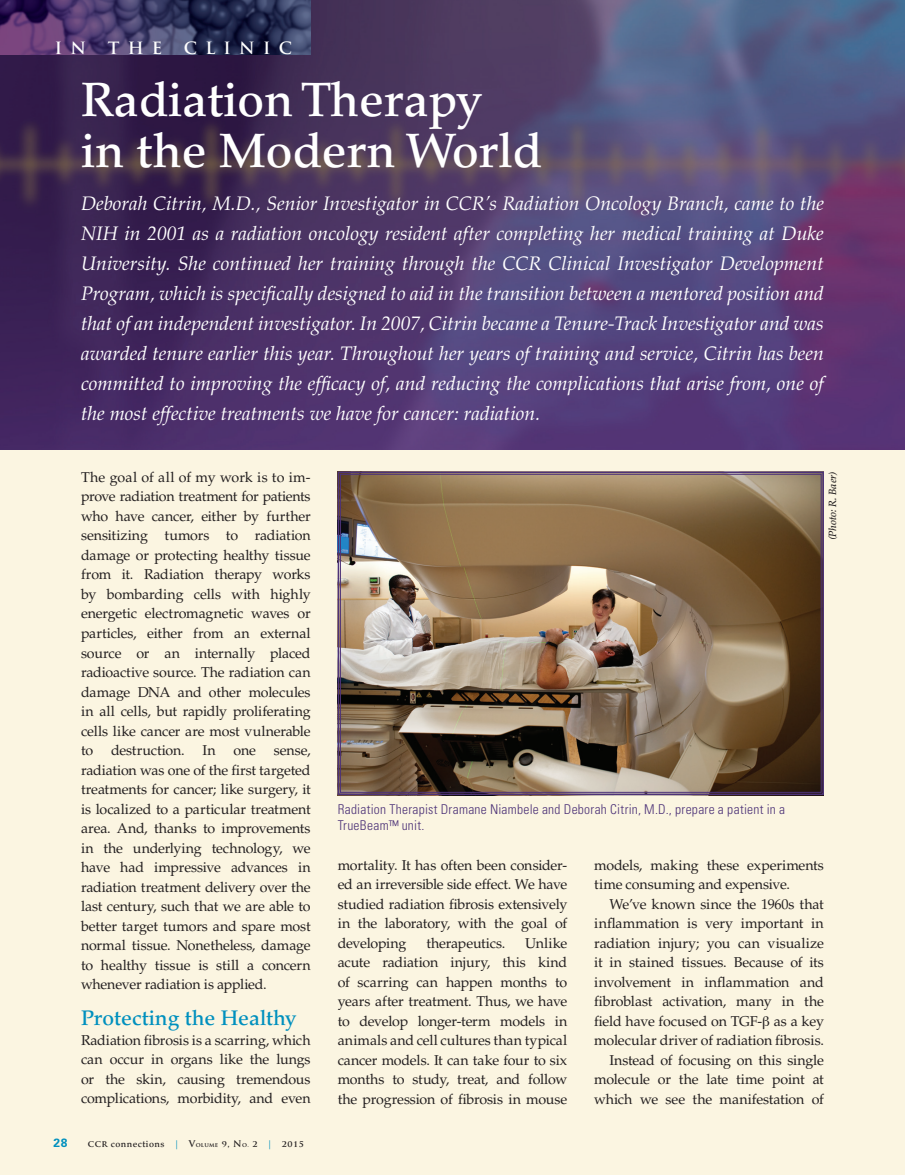
<style>
.page{position:relative;width:905px;height:1175px;background:#fff}
.page>*{position:absolute;margin:0;border:0;box-sizing:border-box;transform-origin:0 0}
._1_0_Heading-32pt{font:500 48px/51px "Palatino LT Std";color:#fff}
._1_0_Heading_1{font:500 21px "Palatino LT Std";color:#0090be}
._1_2_SubText{font:italic 19.5px/30px "Palatino LT Std";color:#fff;text-align:justify}
.t1{font:700 16.5px "Trajan Pro";letter-spacing:.5em;color:#fff}
.t2{font:14.25px/19.5px "Palatino LT Std";letter-spacing:-.015em;color:#231f20;text-align:justify}
._3_1_Photo_Caption-N{font:300 condensed 13.5px/16.2px "Univers LT Std";letter-spacing:.02em;color:#4d3378}
.t3{font:700 12px "Univers LT Std";color:#0090be}
._3_3_Photo-Photograp{font:italic 500 10.5px "Palatino LT Std";color:#231f20}
.t4{font:700 9px "Trajan Pro";letter-spacing:.05em;color:#231f20}
.s1{font-family:"Palatino LT Std";font-weight:500}
.s2{color:#0090be}
.s3{font-size:6px}
</style>
<div class="page">
<div style="left:0;top:0;width:904px;height:1174px;background:#fbf5e1"></div>
<img style="left:0;top:0;width:904px;height:449px">
<img style="left:337px;top:471px;width:487px;height:325px">
<div style="left:340px;top:474px;width:481px;height:318px;border:1px solid #4d3378"></div>
<img style="left:0;top:0;width:310px;height:54px">
<p class="t1" style="left:55px;top:38px;width:33px">I N</p>
<p class="t1" style="left:108px;top:38px;width:56px">THE</p>
<p class="t1" style="left:184px;top:38px;width:110px">CLINIC</p>
<p class="_1_0_Heading-32pt" style="left:81px;top:75px;width:462px">Radiation Therapy<br>in the Modern World</p>
<p class="_1_2_SubText" style="left:81px;top:189px;width:744px">Deborah Citrin, M.D., Senior Investigator in CCR’s Radiation Oncology Branch, came to the NIH in 2001 as a radiation oncology resident after completing her medical training at Duke University. She continued her training through the CCR Clinical Investigator Development Program, which is specifically designed to aid in the transition between a mentored position and that of an independent investigator. In 2007, Citrin became a Tenure-Track Investigator and was awarded tenure earlier this year. Throughout her years of training and service, Citrin has been committed to improving the efficacy of, and reducing the complications that arise from, one of the most effective treatments we have for cancer: radiation.</p>
<p class="t2" style="left:81px;top:467px;width:231px">The goal of all of my work is to im&shy;prove radiation treatment for patients who have cancer, either by further sensitizing tumors to radiation damage or protecting healthy tissue from it. Radiation therapy works by bombarding cells with highly energetic electromagnetic waves or particles, either from an external source or an internally placed radioactive source. The radiation can damage DNA and other molecules in all cells, but rapidly proliferating cells like cancer are most vulnerable to destruction. In one sense, radiation was one of the first targeted treatments for cancer; like surgery, it is localized to a particular treatment area. And, thanks to improvements in the underlying technology, we have had impressive advances in radiation treatment delivery over the last century, such that we are able to better target tumors and spare most normal tissue. Nonetheless, damage to healthy tissue is still a concern whenever radiation is applied.</p>
<p class="_1_0_Heading_1" style="left:81px;top:1005px;width:217px">Protecting the Healthy</p>
<p class="t2" style="left:81px;top:1030px;width:231px">Radiation fibrosis is a scarring, which can occur in organs like the lungs or the skin, causing tremendous complications, morbidity, and even</p>
<p class="t3" style="left:54px;top:1136px;width:15px">28</p>
<p class="t4" style="left:88px;top:1138px;width:217px">ccr <span class="s1">connections</span> <span class="s2">|</span> V<span class="s3">olume</span> 9, N<span class="s3">o.</span> 2 <span class="s2">|</span> 2015</p>
<p class="_3_3_Photo-Photograp" style="left:826px;top:540px;width:71px;rotate:-90deg">(Photo: R. Baer)</p>
<p class="_3_1_Photo_Caption-N" style="left:338px;top:801px;width:449px">Radiation Therapist Dramane Niambele and Deborah Citrin, M.D., prepare a patient in a<br>TrueBeam™ unit.</p>
<p class="t2" style="left:338px;top:855px;width:231px">mortality. It has often been consider&shy;ed an irreversible side effect. We have studied radiation fibrosis extensively in the laboratory, with the goal of developing</p>
<p class="t2" style="left:338px;top:933px;width:231px;text-indent:187px">Unlike acute radiation injury, this kind of scarring can happen months to years after treatment. Thus, we have to develop longer-term models in animals and cell cultures than typical cancer models. It can take four to six months to study, treat, and follow the progression of fibrosis in mouse</p>
<p class="t2" style="left:426px;top:933px;width:80px">therapeutics.</p>
<p class="t2" style="left:594px;top:855px;width:231px">models, making these experiments time consuming and expensive.</p>
<p class="t2" style="left:594px;top:894px;width:231px;text-indent:15px">We’ve known since the 1960s that inflammation is very important in radiation injury; you can visualize it in stained tissues. Because of its involvement in inflammation and fibroblast activation, many in the field have focused on TGF- as a key molecular driver of radiation fibrosis.</p>
<p class="t2" style="left:594px;top:1050px;width:231px;text-indent:15px">Instead of focusing on this single molecule or the late time point at which we see the manifestation of</p>
</div>
